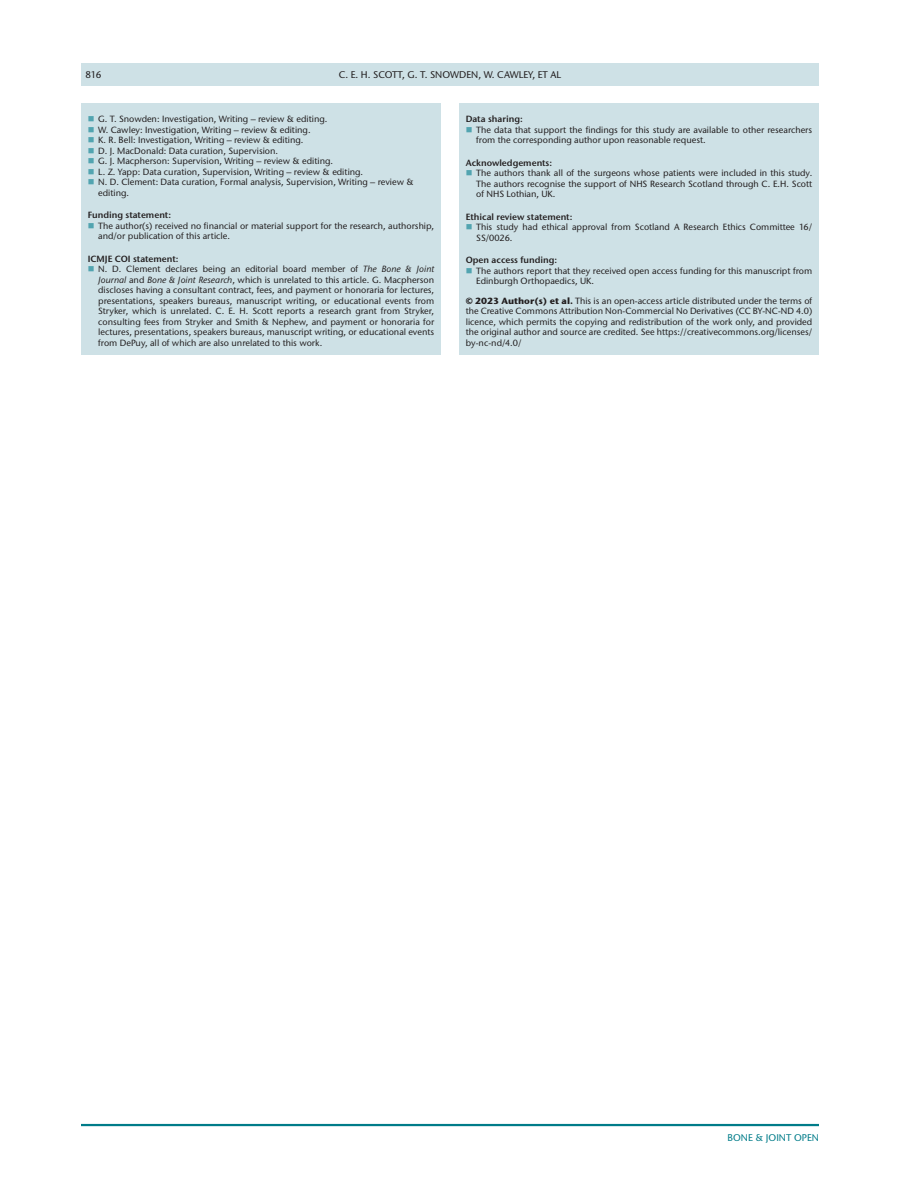
<style>
.page{position:relative;width:918px;height:1188px;background:#fff}
.page>*{position:absolute;margin:0;border:0;box-sizing:border-box;transform-origin:0 0}
.t1{font:500 9.75px "Stone Sans ITC Pro";color:#231f20}
.t2{font:500 9.75px "Stone Sans ITC Pro";color:#007c89}
.t3{font:500 9px/10.5px "Stone Sans ITC Pro";color:#231f20}
.t4{font:600 9px "Stone Sans ITC Pro";color:#231f20}
.s1{font-weight:600}
.s2{font-style:italic}
.s3{font-weight:700}
</style>
<div class="page">
<hr style="left:81px;top:1124px;width:738px;height:2px;background:#007c89">
<div style="left:81px;top:63px;width:738px;height:23px;background:#cee1e6"></div>
<div style="left:81px;top:104px;width:360px;height:252px;background:#cee1e6"></div>
<div style="left:459px;top:104px;width:360px;height:252px;background:#cee1e6"></div>
<p class="t1" style="left:85px;top:68px;width:17px">816</p>
<p class="t1" style="left:339px;top:68px;width:224px">C. E. H. SCOTT, G. T. SNOWDEN, W. CAWLEY, ET AL</p>
<p class="t3" style="left:98px;top:114px;width:317px">G. T. Snowden: Investigation, Writing – review &amp; editing.<br>W. Cawley: Investigation, Writing – review &amp; editing.<br>K. R. Bell: Investigation, Writing – review &amp; editing.<br>D. J. MacDonald: Data curation, Supervision.<br>G. J. Macpherson: Supervision, Writing – review &amp; editing.<br>L. Z. Yapp: Data curation, Supervision, Writing – review &amp; editing.<br>N. D. Clement: Data curation, Formal analysis, Supervision, Writing – review &amp; editing.</p>
<p class="t4" style="left:88px;top:209px;width:85px">Funding statement:</p>
<p class="t3" style="left:98px;top:220px;width:337px">The author(s) received no financial or material support for the research, authorship, and/or publication of this article.</p>
<p class="t3" style="left:98px;top:253px;width:338px;text-indent:-11px"><span class="s1">ICMJE COI statement:<br></span>N. D. Clement declares being an editorial board member of <span class="s2">The Bone &amp; Joint Journal</span> and <span class="s2">Bone &amp; Joint Research</span>, which is unrelated to this article. G. Macpherson discloses having a consultant contract, fees, and payment or honoraria for lectures, presentations, speakers bureaus, manuscript writing, or educational events from Stryker, which is unrelated. C. E. H. Scott reports a research grant from Stryker, consulting fees from Stryker and Smith &amp; Nephew, and payment or honoraria for lectures, presentations, speakers bureaus, manuscript writing, or educational events from DePuy, all of which are also unrelated to this work.</p>
<p class="t4" style="left:466px;top:114px;width:59px">Data sharing:</p>
<p class="t3" style="left:476px;top:124px;width:337px">The data that support the findings for this study are available to other researchers from the corresponding author upon reasonable request.</p>
<p class="t4" style="left:466px;top:157px;width:88px">Acknowledgements:</p>
<p class="t3" style="left:476px;top:168px;width:338px;text-align:justify">The authors thank all of the surgeons whose patients were included in this study.<br>The authors recognise the support of NHS Research Scotland through C. E.H. Scott of NHS Lothian, UK.</p>
<p class="t4" style="left:466px;top:211px;width:108px">Ethical review statement:</p>
<p class="t3" style="left:476px;top:222px;width:337px">This study had ethical approval from Scotland A Research Ethics Committee 16/<br>SS/0026.</p>
<p class="t4" style="left:466px;top:255px;width:93px">Open access funding:</p>
<p class="t3" style="left:476px;top:265px;width:337px">The authors report that they received open access funding for this manuscript from<br>Edinburgh Orthopaedics, UK.</p>
<p class="t3" style="left:466px;top:295px;width:348px;text-align:justify"><span class="s3">© 2023 Author(s) et al.</span> This is an open-access article distributed under the terms of the Creative Commons Attribution Non-Commercial No Derivatives (CC BY-NC-ND 4.0) licence, which permits the copying and redistribution of the work only, and provided the original author and source are credited. See https://creativecommons.org/licenses/ by-nc-nd/4.0/</p>
<p class="t2" style="left:728px;top:1132px;width:93px">BONE &amp; JOINT OPEN</p>
</div>
